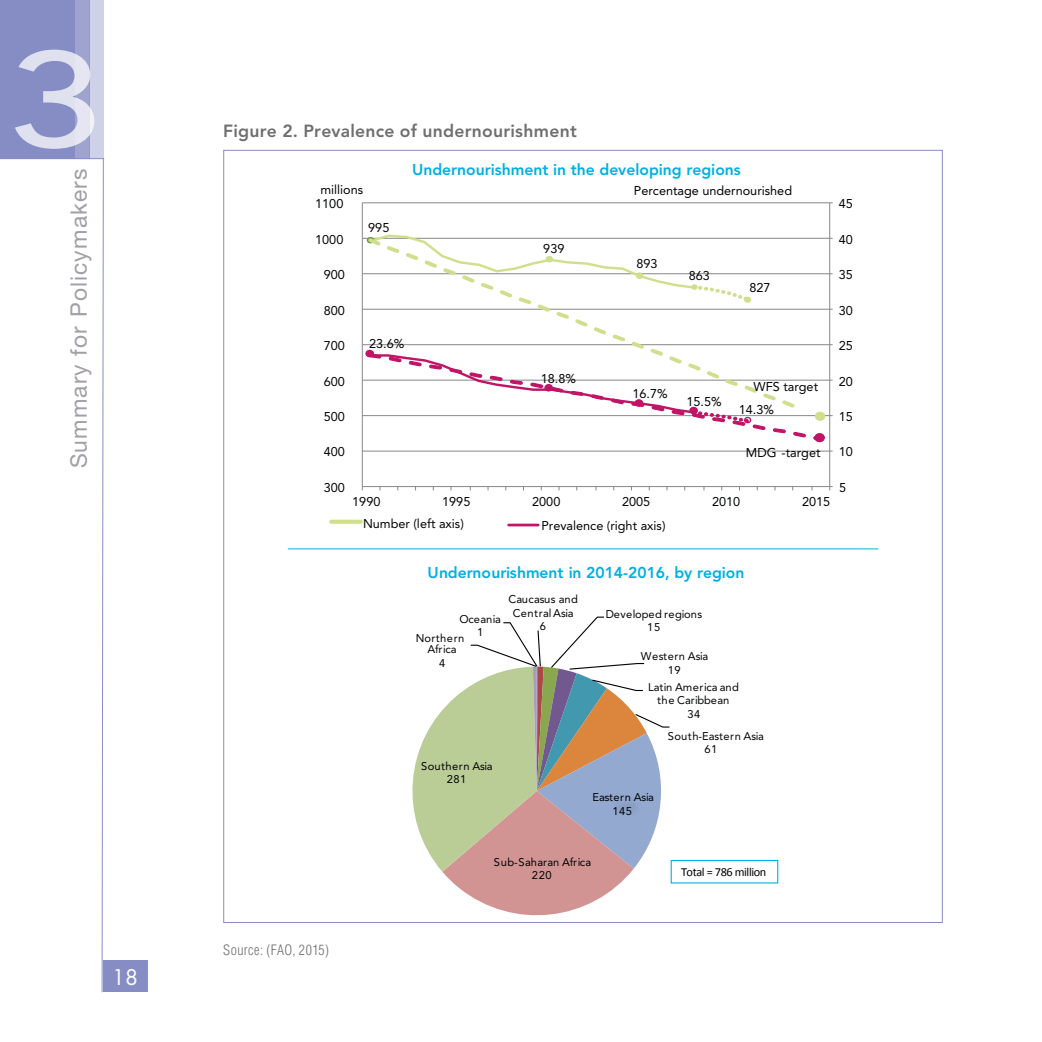
<style>
.page{position:relative;width:1042px;height:1042px;background:#fff}
.page>*{position:absolute;margin:0;border:0;box-sizing:border-box;transform-origin:0 0}
.t1{font:22.75px "Helvetica Neue LT Std";letter-spacing:.05em;color:#a39fa6}
.t2{font:21px "Futura Std";color:#fff}
.t3{font:800 17.5px "Avenir LT Std";letter-spacing:.015em;color:#706f6f}
.t4{font:800 15.58px "Avenir LT Std";color:#00b0e1}
.t5{font:300 condensed 14px "Helvetica LT Std";letter-spacing:.03em;color:#706f6f}
.t6{font:12.6px "Avenir LT Std";color:#010203}
.t7{font:12.25px "Calibri";letter-spacing:-.03em;color:#010203}
.t8{font:11.2px/13.5px "Avenir LT Std";letter-spacing:.02em;color:#010203;text-align:center}
.t9{font:11.2px/13.5px "Avenir LT Std";color:#010203;text-align:center}
.t10{font:11.2px/13.5px "Avenir LT Std";letter-spacing:.045em;color:#010203;text-align:center}
.t11{font:11.2px/13.5px "Avenir LT Std";letter-spacing:-.005em;color:#010203;text-align:center}
.t12{font:11.2px/13.5px "Avenir LT Std";letter-spacing:.04em;color:#010203;text-align:center}
</style>
<div class="page">
<div style="left:89px;top:0;width:15px;height:159px;background:#cfd1e8"></div>
<svg style="left:74px;top:0;width:15px;height:158px"></svg>
<div style="left:103px;top:960px;width:44px;height:32px;background:#868dc5"></div>
<div style="left:0;top:0;width:74px;height:159px;background:#868dc5"></div>
<svg style="left:101px;top:159px;width:3px;height:834px"></svg>
<hr style="left:0;top:158px;width:104px;height:1px;background:#868dc5">
<svg style="left:15px;top:49px;width:79px;height:101px"></svg>
<hr style="left:362px;top:451px;width:468px;height:1px;background:#878787">
<hr style="left:362px;top:415px;width:468px;height:1px;background:#878787">
<hr style="left:362px;top:380px;width:468px;height:1px;background:#878787">
<hr style="left:362px;top:344px;width:468px;height:1px;background:#878787">
<hr style="left:362px;top:309px;width:468px;height:1px;background:#878787">
<hr style="left:362px;top:273px;width:468px;height:1px;background:#878787">
<hr style="left:362px;top:238px;width:468px;height:1px;background:#878787">
<hr style="left:362px;top:202px;width:468px;height:1px;background:#878787">
<hr style="left:829px;top:203px;width:1px;height:283px;background:#878787">
<hr style="left:362px;top:203px;width:1px;height:283px;background:#878787">
<hr style="left:362px;top:486px;width:468px;height:1px;background:#878787">
<svg style="left:367px;top:237px;width:428px;height:144px"></svg>
<div style="left:815px;top:412px;width:9px;height:8px;background:#d0df8b;border-radius:50%"></div>
<div style="left:815px;top:412px;width:10px;height:9px;border:1px solid #d0df8b;border-radius:50%"></div>
<div style="left:366px;top:350px;width:7px;height:7px;background:#c01467;border-radius:50%"></div>
<div style="left:365px;top:350px;width:9px;height:7px;border:1px solid #c01467;border-radius:50%"></div>
<svg style="left:368px;top:353px;width:454px;height:87px"></svg>
<div style="left:815px;top:434px;width:9px;height:7px;background:#c01467;border-radius:50%"></div>
<div style="left:814px;top:433px;width:10px;height:9px;border:1px solid #c01467;border-radius:50%"></div>
<div style="left:814px;top:433px;width:11px;height:9px;border:1px solid #c01467;border-radius:50%"></div>
<svg style="left:331px;top:520px;width:30px;height:4px"></svg>
<hr style="left:508px;top:524px;width:30px;height:2px;background:#c01467">
<svg style="left:412px;top:616px;width:258px;height:300px"></svg>
<img style="left:606px;top:793px;width:39px;height:31px">
<div style="left:671px;top:860px;width:107px;height:23px;border:1px solid #00b0e1"></div>
<hr style="left:288px;top:548px;width:590px;height:1px;background:#00b0e1">
<h1 class="t1" style="left:65px;top:468px;width:301px;rotate:-90deg">Summary for Policymakers</h1>
<h2 class="t2" style="left:112px;top:964px;width:27px">18</h2>
<h3 class="t3" style="left:223px;top:121px;width:355px">Figure 2. Prevalence of undernourishment</h3>
<p class="t6" style="left:320px;top:182px;width:44px">millions</p>
<p class="t6" style="left:315px;top:197px;width:30px">1100</p>
<p class="t6" style="left:315px;top:232px;width:30px">1000</p>
<p class="t6" style="left:324px;top:267px;width:23px">900</p>
<p class="t6" style="left:324px;top:303px;width:23px">800</p>
<p class="t6" style="left:324px;top:338px;width:23px">700</p>
<p class="t6" style="left:324px;top:374px;width:23px">600</p>
<p class="t6" style="left:324px;top:409px;width:23px">500</p>
<p class="t6" style="left:324px;top:445px;width:23px">400</p>
<p class="t6" style="left:324px;top:480px;width:23px">300</p>
<p class="t6" style="left:368px;top:220px;width:23px">995</p>
<p class="t6" style="left:369px;top:336px;width:37px">23.6%</p>
<p class="t4" style="left:412px;top:160px;width:330px">Undernourishment in the developing regions</p>
<p class="t6" style="left:543px;top:241px;width:23px">939</p>
<p class="t6" style="left:541px;top:371px;width:37px">18.8%</p>
<p class="t6" style="left:634px;top:183px;width:160px">Percentage undernourished</p>
<p class="t6" style="left:636px;top:256px;width:23px">893</p>
<p class="t6" style="left:689px;top:268px;width:23px">863</p>
<p class="t6" style="left:749px;top:280px;width:23px">827</p>
<p class="t6" style="left:632px;top:386px;width:37px">16.7%</p>
<p class="t6" style="left:686px;top:395px;width:37px">15.5%</p>
<p class="t6" style="left:753px;top:379px;width:66px">WFS target</p>
<p class="t6" style="left:739px;top:402px;width:37px">14.3%</p>
<p class="t6" style="left:746px;top:446px;width:76px">MDG -target</p>
<p class="t6" style="left:352px;top:494px;width:30px">1990</p>
<p class="t6" style="left:442px;top:494px;width:30px">1995</p>
<p class="t6" style="left:532px;top:494px;width:30px">2000</p>
<p class="t6" style="left:622px;top:494px;width:30px">2005</p>
<p class="t6" style="left:712px;top:494px;width:30px">2010</p>
<p class="t6" style="left:802px;top:494px;width:30px">2015</p>
<p class="t6" style="left:363px;top:516px;width:102px">Number (left axis)</p>
<p class="t6" style="left:541px;top:518px;width:126px">Prevalence (right axis)</p>
<p class="t6" style="left:839px;top:197px;width:16px">45</p>
<p class="t6" style="left:839px;top:232px;width:16px">40</p>
<p class="t6" style="left:839px;top:268px;width:16px">35</p>
<p class="t6" style="left:839px;top:303px;width:16px">30</p>
<p class="t6" style="left:839px;top:338px;width:16px">25</p>
<p class="t6" style="left:839px;top:374px;width:16px">20</p>
<p class="t6" style="left:839px;top:409px;width:16px">15</p>
<p class="t6" style="left:839px;top:445px;width:16px">10</p>
<p class="t6" style="left:839px;top:480px;width:9px">5</p>
<p class="t4" style="left:427px;top:564px;width:319px">Undernourishment in 2014-2016, by region</p>
<p class="t9" style="left:459px;top:612px;width:43px">Oceania<br>1</p>
<p class="t11" style="left:508px;top:593px;width:71px">Caucasus and<br>Central Asia<br>6</p>
<p class="t8" style="left:606px;top:607px;width:98px">Developed regions<br>15</p>
<p class="t12" style="left:641px;top:649px;width:69px">Western Asia<br>19</p>
<p class="t9" style="left:648px;top:680px;width:92px">Latin America and the Caribbean<br>34</p>
<p class="t8" style="left:704px;top:729px;width:61px;text-align:left;text-indent:-37px">South-Eastern Asia<br>61</p>
<p class="t8" style="left:416px;top:632px;width:50px;line-height:10.8px">Northern<br>Africa</p>
<p class="t8" style="left:439px;top:657px;width:8px">4</p>
<p class="t10" style="left:421px;top:759px;width:73px">Southern Asia<br>281</p>
<p class="t8" style="left:592px;top:791px;width:63px">Eastern Asia<br>145</p>
<p class="t10" style="left:494px;top:855px;width:99px">Sub-Saharan Africa<br>220</p>
<p class="t7" style="left:681px;top:864px;width:87px">Total = 786 million</p>
<p class="t5" style="left:223px;top:941px;width:107px">Source: (FAO, 2015)</p>
</div>
